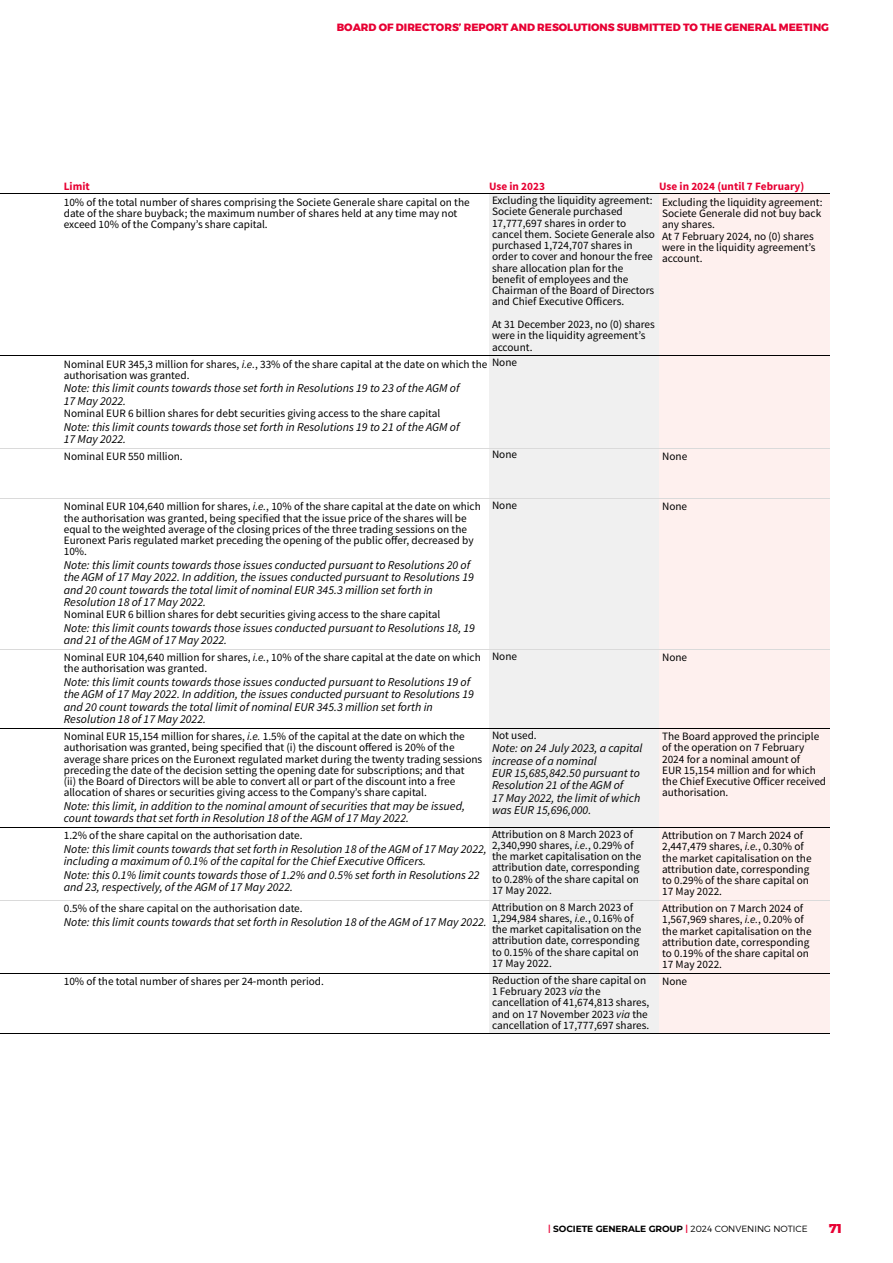
<style>
.page{position:relative;width:893px;height:1263px;background:#fff}
.page>*{position:absolute;margin:0;border:0;box-sizing:border-box;transform-origin:0 0}
.t1{font:800 12.75px "Montserrat";color:#e70033}
.t2{font:italic 12px/12.5px "Source Sans Pro";color:#000}
.t3{font:11.25px/11.2px "Source Sans Pro";color:#000}
.t4{font:700 11.25px "Source Sans Pro";color:#e70033}
.t5{font:800 10.5px "Montserrat";color:#e70033}
.t6{font:700 9px "Montserrat";letter-spacing:-.01em;color:#000}
.s1{font-style:italic}
.s2{font-family:"Noto Sans"}
.s3{font-weight:600;color:#e70033}
.s4{font-weight:300}
</style>
<div class="page">
<div style="left:489px;top:194px;width:170px;height:162px;background:#f0f0f0"></div>
<div style="left:659px;top:194px;width:170px;height:162px;background:#fef0ee"></div>
<div style="left:489px;top:356px;width:170px;height:92px;background:#f0f0f0"></div>
<div style="left:659px;top:356px;width:170px;height:92px;background:#fef0ee"></div>
<div style="left:489px;top:448px;width:170px;height:51px;background:#f0f0f0"></div>
<div style="left:659px;top:448px;width:170px;height:51px;background:#fef0ee"></div>
<div style="left:489px;top:499px;width:170px;height:150px;background:#f0f0f0"></div>
<div style="left:659px;top:499px;width:170px;height:150px;background:#fef0ee"></div>
<div style="left:489px;top:649px;width:170px;height:79px;background:#f0f0f0"></div>
<div style="left:659px;top:649px;width:170px;height:79px;background:#fef0ee"></div>
<div style="left:489px;top:728px;width:170px;height:99px;background:#f0f0f0"></div>
<div style="left:659px;top:728px;width:170px;height:99px;background:#fef0ee"></div>
<div style="left:489px;top:827px;width:170px;height:73px;background:#f0f0f0"></div>
<div style="left:659px;top:827px;width:170px;height:73px;background:#fef0ee"></div>
<div style="left:489px;top:900px;width:170px;height:73px;background:#f0f0f0"></div>
<div style="left:659px;top:900px;width:170px;height:73px;background:#fef0ee"></div>
<div style="left:489px;top:973px;width:170px;height:60px;background:#f0f0f0"></div>
<div style="left:659px;top:973px;width:170px;height:60px;background:#fef0ee"></div>
<hr style="left:0;top:900px;width:829px;height:1px;background:#dadada">
<hr style="left:0;top:649px;width:829px;height:1px;background:#dadada">
<hr style="left:0;top:498px;width:829px;height:1px;background:#dadada">
<hr style="left:0;top:448px;width:829px;height:1px;background:#dadada">
<hr style="left:0;top:973px;width:829px;height:1px;background:#000">
<hr style="left:0;top:827px;width:829px;height:1px;background:#000">
<hr style="left:0;top:728px;width:829px;height:1px;background:#000">
<hr style="left:0;top:355px;width:829px;height:1px;background:#000">
<hr style="left:0;top:193px;width:829px;height:1px;background:#000">
<hr style="left:0;top:1033px;width:829px;height:1px;background:#000">
<p class="t5" style="left:337px;top:18px;width:494px">BOARD OF DIRECTORS’ REPORT AND RESOLUTIONS SUBMITTED TO THE GENERAL MEETING</p>
<p class="t4" style="left:64px;top:179px;width:27px">Limit</p>
<p class="t4" style="left:489px;top:179px;width:58px">Use in 2023</p>
<p class="t4" style="left:659px;top:179px;width:147px">Use in 2024 (until 7 February)</p>
<p class="t3" style="left:64px;top:196px;width:407px">10% of the total number of shares comprising the Societe Generale share capital on the date of the share buyback; the maximum number of shares held at any time may not exceed 10% of the Company’s share capital.</p>
<p class="t3" style="left:492px;top:195px;width:164px">Excluding the liquidity agreement:<br>Societe Generale purchased<br>17,777,697 shares in order to cancel them. Societe Generale also purchased 1,724,707 shares in order to cover and honour the free share allocation plan for the benefit of employees and the<br>Chairman of the Board of Directors and Chief Executive Officers.</p>
<p class="t3" style="left:492px;top:319px;width:164px">At 31 December 2023, no (0) shares were in the liquidity agreement’s account.</p>
<p class="t3" style="left:662px;top:196px;width:162px">Excluding the liquidity agreement:<br>Societe Generale did not buy back any shares.<br>At 7 February 2024, no (0) shares were in the liquidity agreement’s account.</p>
<p class="t3" style="left:492px;top:357px;width:27px">None</p>
<p class="t3" style="left:64px;top:358px;width:425px">Nominal EUR 345,3 million for shares, <span class="s1">i.e.</span>, 33% of the share capital at the date on which the authorisation was granted.</p>
<p class="t2" style="left:64px;top:382px;width:397px">Note: this limit counts towards those set forth in Resolutions 19 to 23 of the AGM of<br>17 May 2022.</p>
<p class="t3" style="left:64px;top:408px;width:378px">Nominal EUR 6 billion shares for debt securities giving access to the share capital</p>
<p class="t2" style="left:64px;top:420px;width:397px">Note: this limit counts towards those set forth in Resolutions 19 to 21 of the AGM of<br>17 May 2022.</p>
<p class="t3" style="left:64px;top:450px;width:120px">Nominal EUR 550 million.</p>
<p class="t3" style="left:492px;top:449px;width:27px">None</p>
<p class="t3" style="left:662px;top:450px;width:27px">None</p>
<p class="t3" style="left:64px;top:501px;width:419px">Nominal EUR 104,640 million for shares, <span class="s1">i.e.</span>, 10% of the share capital at the date on which the authorisation was granted, being specified that the issue price of the shares will be equal to the weighted average of the closing prices of the three trading sessions on the Euronext Paris regulated market preceding the opening of the public offer, decreased by 10%.</p>
<p class="t2" style="left:64px;top:559px;width:412px">Note: this limit counts towards those issues conducted pursuant to Resolutions 20 of the AGM of 17 May 2022. In addition, the issues conducted pursuant to Resolutions 19 and 20 count towards the total limit of nominal EUR 345.3 million set forth in Resolution 18 of 17 May 2022.</p>
<p class="t3" style="left:64px;top:609px;width:378px">Nominal EUR 6 billion shares for debt securities giving access to the share capital</p>
<p class="t2" style="left:64px;top:622px;width:413px">Note: this limit counts towards those issues conducted pursuant to Resolutions 18, 19 and 21 of the AGM of 17 May 2022.</p>
<p class="t3" style="left:64px;top:652px;width:419px">Nominal EUR 104,640 million for shares, <span class="s1">i.e.</span>, 10% of the share capital at the date on which the authorisation was granted.</p>
<p class="t2" style="left:64px;top:676px;width:412px">Note: this limit counts towards those issues conducted pursuant to Resolutions 19 of the AGM of 17 May 2022. In addition, the issues conducted pursuant to Resolutions 19 and 20 count towards the total limit of nominal EUR 345.3 million set forth in Resolution 18 of 17 May 2022.</p>
<p class="t3" style="left:64px;top:731px;width:420px">Nominal EUR 15,154 million for shares, <span class="s1">i.e.</span> 1.5% of the capital at the date on which the authorisation was granted, being specified that (i) the discount offered is 20% of the average share prices on the Euronext regulated market during the twenty trading sessions preceding the date of the decision setting the opening date for subscriptions; and that<br>(ii) the Board of Directors will be able to convert all or part of the discount into a free allocation of shares or securities giving access to the Company’s share capital.</p>
<p class="t2" style="left:64px;top:799px;width:403px">Note: this limit, in addition to the nominal amount of securities that may be issued, count towards that set forth in Resolution 18 of the AGM of 17 May 2022.</p>
<p class="t3" style="left:492px;top:499px;width:27px">None</p>
<p class="t3" style="left:662px;top:501px;width:27px">None</p>
<p class="t3" style="left:492px;top:650px;width:27px">None</p>
<p class="t3" style="left:662px;top:652px;width:27px">None</p>
<p class="t3" style="left:492px;top:729px;width:46px">Not used.</p>
<p class="t2" style="left:492px;top:742px;width:152px">Note: on 24 July 2023, a capital increase of a nominal<br>EUR 15,685,842.50 pursuant to<br>Resolution 21 of the AGM of<br>17 May 2022, the limit of which was EUR 15,696,000.</p>
<p class="t3" style="left:662px;top:731px;width:166px">The Board approved the principle of the operation on 7 February<br>2024 for a nominal amount of<br>EUR 15,154 million and for which the Chief Executive Officer received authorisation.</p>
<p class="t3" style="left:492px;top:828px;width:151px">Attribution on 8 March 2023 of<br>2,340,990 shares, <span class="s1">i.e.</span>, 0.29% of the market capitalisation on the attribution date, corresponding to 0.28% of the share capital on<br>17 May 2022.</p>
<p class="t3" style="left:662px;top:830px;width:151px">Attribution on 7 March 2024 of<br>2,447,479 shares, <span class="s1">i.e.</span>, 0.30% of the market capitalisation on the attribution date, corresponding to 0.29% of the share capital on<br>17 May 2022.</p>
<p class="t3" style="left:64px;top:830px;width:240px">1.2% of the share capital on the authorisation date.</p>
<p class="t2" style="left:64px;top:842px;width:424px">Note: this limit counts towards that set forth in Resolution 18 of the AGM of 17 May 2022, including a maximum of 0.1% of the capital for the Chief Executive Officers.</p>
<p class="t2" style="left:64px;top:868px;width:417px">Note: this 0.1% limit counts towards those of 1.2% and 0.5% set forth in Resolutions 22 and 23, respectively, of the AGM of 17 May 2022.</p>
<p class="t3" style="left:492px;top:901px;width:151px">Attribution on 8 March 2023 of<br>1,294,984 shares, <span class="s1">i.e.</span>, 0.16% of the market capitalisation on the attribution date, corresponding to 0.15% of the share capital on<br>17 May 2022.</p>
<p class="t3" style="left:662px;top:903px;width:151px">Attribution on 7 March 2024 of<br>1,567,969 shares, <span class="s1">i.e.</span>, 0.20% of the market capitalisation on the attribution date, corresponding to 0.19% of the share capital on<br>17 May 2022.</p>
<p class="t3" style="left:64px;top:903px;width:240px">0.5% of the share capital on the authorisation date.</p>
<p class="t2" style="left:64px;top:915px;width:424px">Note: this limit counts towards that set forth in Resolution 18 of the AGM of 17 May 2022.</p>
<p class="t3" style="left:64px;top:976px;width:262px">10% of the total number of shares per 24<span class="s2">‑</span>month period.</p>
<p class="t3" style="left:492px;top:974px;width:159px">Reduction of the share capital on<br>1 February 2023 <span class="s1">via</span> the cancellation of 41,674,813 shares, and on 17 November 2023 <span class="s1">via</span> the cancellation of 17,777,697 shares.</p>
<p class="t3" style="left:662px;top:976px;width:27px">None</p>
<p class="t6" style="left:548px;top:1223px;width:261px"><span class="s3">|</span> SOCIETE GENERALE GROUP <span class="s3">|</span> <span class="s4">2024 CONVENING NOTICE</span></p>
<p class="t1" style="left:829px;top:1218px;width:14px">71</p>
</div>
